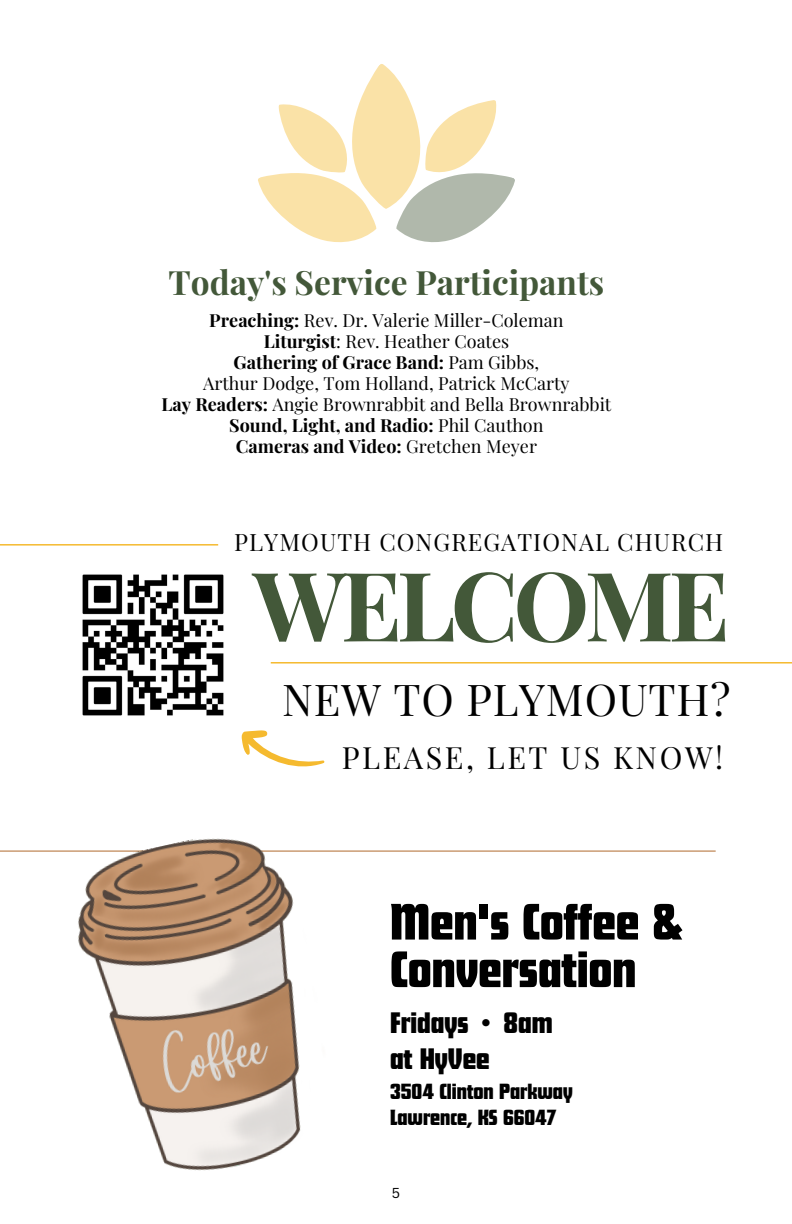
<style>
.page{position:relative;width:792px;height:1224px;background:#fff}
.page>*{position:absolute;margin:0;border:0;box-sizing:border-box;transform-origin:0 0}
.t1{font:700 96.2px "Playfair Display";letter-spacing:-.05em;color:#435839}
.t2{font:53.4px/47.6px "Futura Com Display";color:#000}
.t3{font:43.8px "Playfair Display";letter-spacing:.02em;color:#000}
.t4{font:700 33.4px "Playfair Display";color:#435839}
.t5{font:30.8px "Futura Com Display";color:#000}
.t6{font:30.6px "Playfair Display";letter-spacing:.085em;color:#000}
.t7{font:23.8px "Playfair Display";letter-spacing:.045em;color:#000}
.t8{font:22.8px "Futura Com Display";color:#000}
.t9{font:18px "Playfair Display";color:#000}
.t10{font:700 18px "Playfair Display";color:#000}
.t11{font:14px "Canva Sans";color:#000}
.s1{font-weight:700}
.s2{font-weight:400}
</style>
<div class="page">
<svg style="left:258px;top:64px;width:257px;height:179px"></svg>
<img style="left:82px;top:574px;width:142px;height:142px">
<svg style="left:241px;top:730px;width:84px;height:37px"></svg>
<hr style="left:271px;top:662px;width:521px;height:2px;background:#f5ba2f">
<hr style="left:0;top:544px;width:218px;height:2px;background:#f5ba2f">
<hr style="left:0;top:850px;width:716px;height:2px;background:#cb9b73">
<img style="left:49px;top:838px;width:310px;height:333px">
<p class="t4" style="left:168px;top:258px;width:437px">Today's Service Participants</p>
<p class="t9" style="left:209px;top:307px;width:356px"><span class="s1">Preaching:</span> Rev. Dr. Valerie Miller-Coleman</p>
<p class="t9" style="left:264px;top:328px;width:247px"><span class="s1">Liturgist</span>: Rev. Heather Coates</p>
<h5 class="t10" style="left:234px;top:349px;width:307px">Gathering of Grace Band: <span class="s2">Pam Gibbs,</span></h5>
<p class="t9" style="left:203px;top:370px;width:368px">Arthur Dodge, Tom Holland, Patrick McCarty</p>
<p class="t9" style="left:162px;top:391px;width:451px"><span class="s1">Lay Readers:</span> Angie Brownrabbit and Bella Brownrabbit</p>
<p class="t10" style="left:229px;top:412px;width:316px">Sound, Light, and Radio: <span class="s2">Phil Cauthon</span></p>
<p class="t10" style="left:236px;top:433px;width:303px">Cameras and Video: <span class="s2">Gretchen Meyer</span></p>
<h1 class="t7" style="left:234px;top:526px;width:491px">PLYMOUTH CONGREGATIONAL CHURCH</h1>
<p class="t1" style="left:253px;top:537px;width:478px">WELCOME</p>
<p class="t3" style="left:282px;top:669px;width:450px">NEW TO PLYMOUTH?</p>
<h6 class="t6" style="left:342px;top:735px;width:383px">PLEASE, LET US KNOW!</h6>
<h3 class="t2" style="left:390px;top:897px;width:293px">Men's Coffee &amp;<br>Conversation</h3>
<p class="t5" style="left:390px;top:1004px;width:164px">Fridays • 8am</p>
<h4 class="t5" style="left:390px;top:1041px;width:101px">at HyVee</h4>
<p class="t8" style="left:390px;top:1077px;width:184px">3504 Clinton Parkway</p>
<h2 class="t8" style="left:390px;top:1104px;width:168px">Lawrence, KS 66047</h2>
<p class="t11" style="left:392px;top:1183px;width:10px">5</p>
</div>
